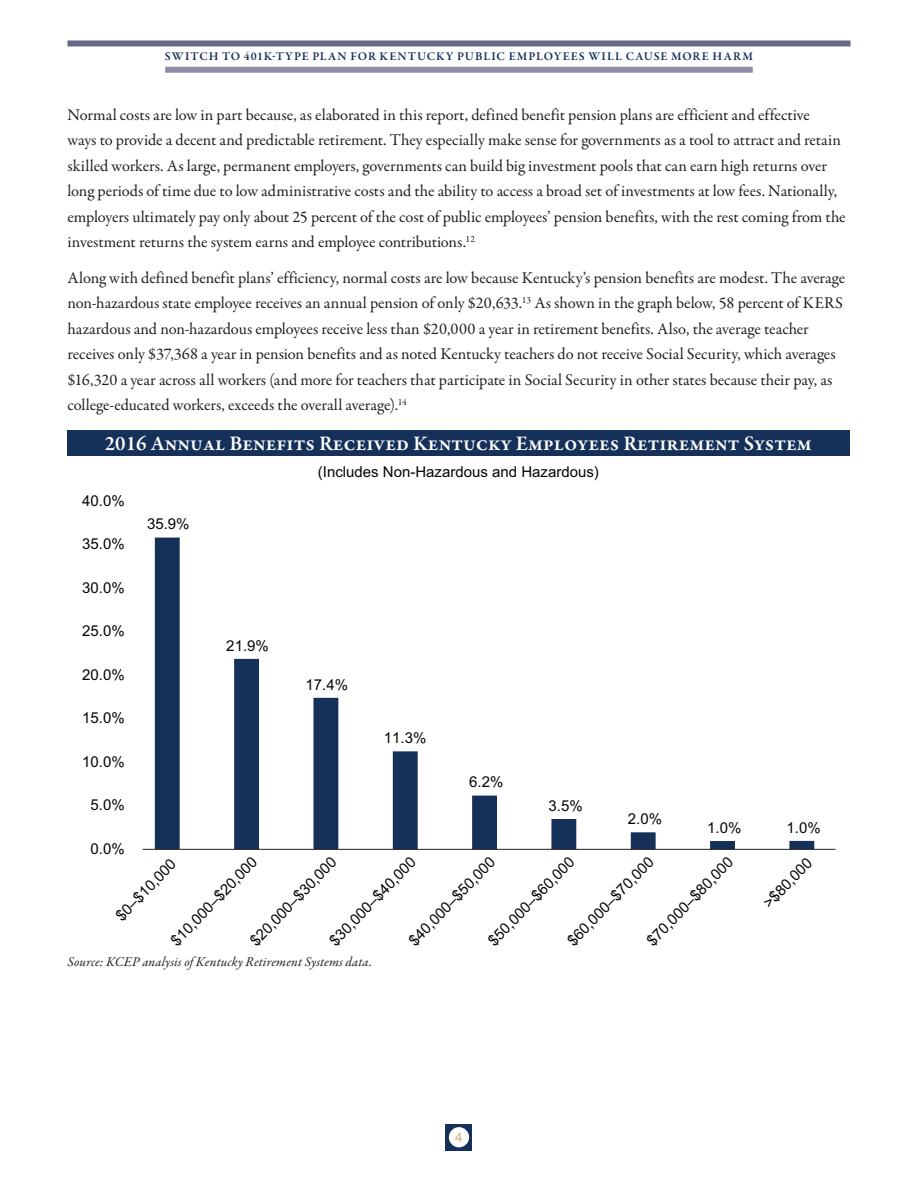
<style>
.page{position:relative;width:918px;height:1188px;background:#fff}
.page>*{position:absolute;margin:0;border:0;box-sizing:border-box;transform-origin:0 0}
.t1{font:600 21px "Garamond Premr Pro";color:#fff}
.body_copy{font:16.5px/25.5px "Garamond Premr Pro";letter-spacing:-.005em;color:#231f20}
.t2{font:15px "Arial";color:#050504}
.t3{font:italic 15px "Arial";color:#231f20}
.Source{font:italic 13.5px "Garamond Premr Pro";letter-spacing:.005em;color:#231f20}
.References{font:13.5px "Arial";color:#ccb576}
.title_top_of_page{font:600 12px "Garamond Premr Pro";letter-spacing:.085em;color:#153059}
</style>
<div class="page">
<div style="left:446px;top:1124px;width:26px;height:27px;background:#153059"></div>
<div style="left:449px;top:1127px;width:20px;height:20px;background:#fff;border-radius:50%"></div>
<div style="left:68px;top:40px;width:782px;height:6px;background:#656887"></div>
<div style="left:165px;top:67px;width:588px;height:6px;background:#8c8da5"></div>
<svg style="left:155px;top:538px;width:659px;height:311px"></svg>
<hr style="left:143px;top:849px;width:692px;height:1px;background:#231f20">
<div style="left:68px;top:431px;width:782px;height:25px;background:#153059"></div>
<p class="title_top_of_page" style="left:165px;top:49px;width:590px">SWITCH TO 401K-TYPE PLAN FOR KENTUCKY PUBLIC EMPLOYEES WILL CAUSE MORE HARM</p>
<p class="body_copy" style="left:68px;top:102px;width:780px">Normal costs are low in part because, as elaborated in this report, defined benefit pension plans are efficient and effective<br>ways to provide a decent and predictable retirement. They especially make sense for governments as a tool to attract and retain skilled workers. As large, permanent employers, governments can build big investment pools that can earn high returns over long periods of time due to low administrative costs and the ability to access a broad set of investments at low fees. Nationally, employers ultimately pay only about 25 percent of the cost of public employees’ pension benefits, with the rest coming from the investment returns the system earns and employee contributions.<sup>12</sup></p>
<p class="body_copy" style="left:68px;top:265px;width:779px">Along with defined benefit plans’ efficiency, normal costs are low because Kentucky’s pension benefits are modest. The average non-hazardous state employee receives an annual pension of only $20,633.<sup>13</sup> As shown in the graph below, 58 percent of KERS hazardous and non-hazardous employees receive less than $20,000 a year in retirement benefits. Also, the average teacher receives only $37,368 a year in pension benefits and as noted Kentucky teachers do not receive Social Security, which averages $16,320 a year across all workers (and more for teachers that participate in Social Security in other states because their pay, as college-educated workers, exceeds the overall average).<sup>14</sup></p>
<p class="t1" style="left:105px;top:430px;width:709px">2016 Annual Benefits Received Kentucky Employees Retirement System</p>
<p class="t2" style="left:82px;top:491px;width:44px">40.0%</p>
<p class="t2" style="left:82px;top:534px;width:44px">35.0%</p>
<p class="t2" style="left:82px;top:578px;width:44px">30.0%</p>
<p class="t2" style="left:82px;top:621px;width:44px">25.0%</p>
<p class="t2" style="left:82px;top:665px;width:44px">20.0%</p>
<p class="t2" style="left:82px;top:708px;width:44px">15.0%</p>
<p class="t2" style="left:82px;top:752px;width:44px">10.0%</p>
<p class="t2" style="left:91px;top:795px;width:36px">5.0%</p>
<p class="t2" style="left:91px;top:839px;width:36px">0.0%</p>
<p class="t2" style="left:147px;top:514px;width:44px">35.9%</p>
<p class="t2" style="left:226px;top:636px;width:44px">21.9%</p>
<p class="t2" style="left:318px;top:462px;width:282px">(Includes Non-Hazardous and Hazardous)</p>
<p class="t2" style="left:306px;top:675px;width:44px">17.4%</p>
<p class="t2" style="left:384px;top:728px;width:44px">11.3%</p>
<p class="t2" style="left:469px;top:772px;width:36px">6.2%</p>
<p class="t2" style="left:549px;top:796px;width:36px">3.5%</p>
<p class="t2" style="left:628px;top:809px;width:36px">2.0%</p>
<p class="t2" style="left:707px;top:818px;width:36px">1.0%</p>
<p class="t2" style="left:787px;top:818px;width:36px">1.0%</p>
<p class="t2" style="left:166px;top:937px;width:118px;rotate:-46deg">$10,000–$20,000</p>
<p class="t2" style="left:246px;top:937px;width:118px;rotate:-46deg">$20,000–$30,000</p>
<p class="t2" style="left:325px;top:937px;width:118px;rotate:-46deg">$30,000–$40,000</p>
<p class="t2" style="left:404px;top:937px;width:118px;rotate:-46deg">$40,000–$50,000</p>
<p class="t2" style="left:484px;top:937px;width:118px;rotate:-46deg">$50,000–$60,000</p>
<p class="t2" style="left:563px;top:937px;width:118px;rotate:-46deg">$60,000–$70,000</p>
<p class="t2" style="left:642px;top:937px;width:118px;rotate:-46deg">$70,000–$80,000</p>
<p class="t2" style="left:759px;top:899px;width:64px;rotate:-46deg">&gt;$80,000</p>
<p class="t2" style="left:111px;top:912px;width:81px;rotate:-46deg">$0–$10,000</p>
<p class="Source" style="left:68px;top:953px;width:306px">Source: KCEP analysis of Kentucky Retirement Systems data.</p>
<p class="t3" style="left:68px;top:959px;width:415px">Source: KCEP analysis of Kentucky Retirement Systems data.</p>
<p class="References" style="left:455px;top:1129px;width:9px">4</p>
</div>
